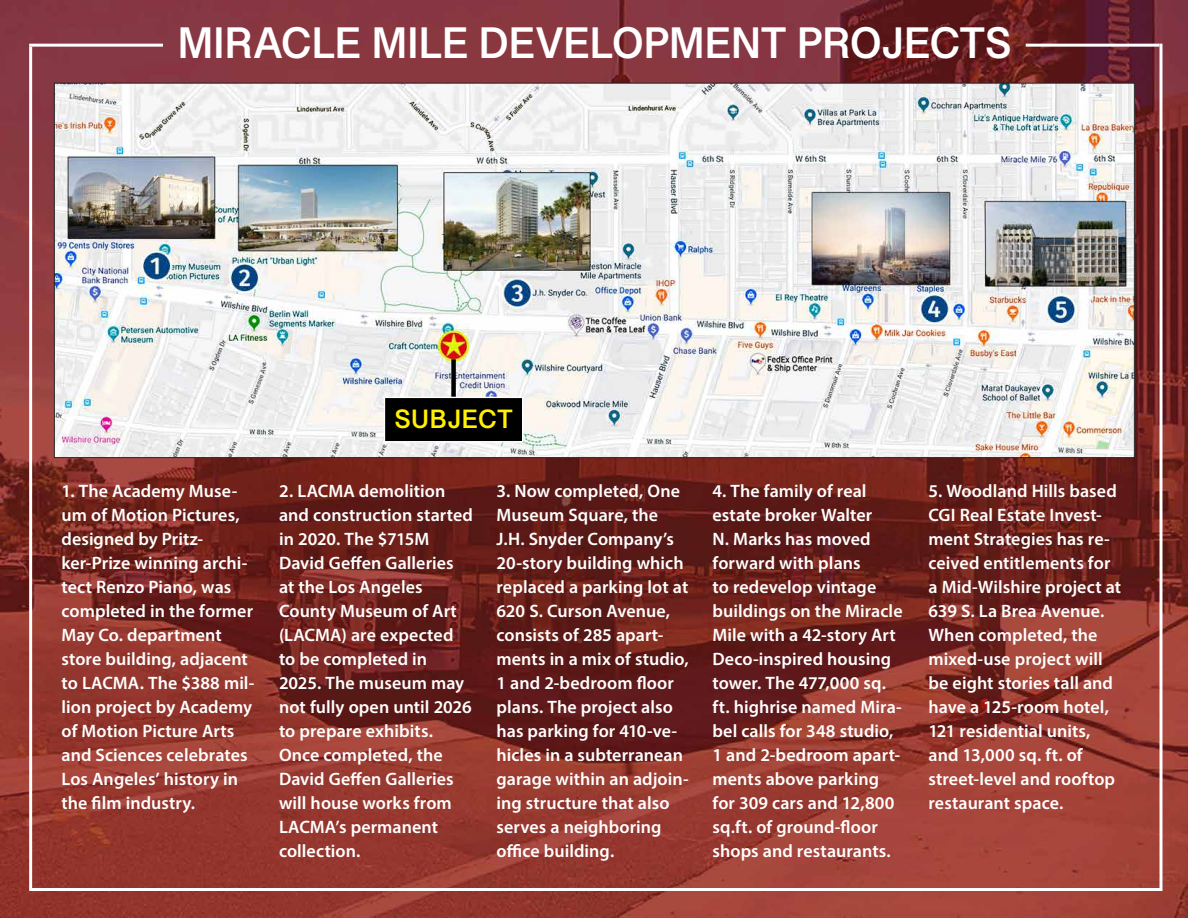
<style>
.page{position:relative;width:1188px;height:918px;background:#fff}
.page>*{position:absolute;margin:0;border:0;box-sizing:border-box;transform-origin:0 0}
.t1{font:700 45px "Grantha Sangam MN";letter-spacing:-.005em;color:#fff}
.t2{font:700 27px "Grantha Sangam MN";letter-spacing:.025em;color:#fff101}
.t3{font:600 18px/24px "Myriad Pro";letter-spacing:.005em;color:#fff}
</style>
<div class="page">
<img style="left:0;top:0;width:1188px;height:918px">
<img style="left:56px;top:85px;width:1077px;height:371px">
<hr style="left:29px;top:47px;width:3px;height:844px;background:#fff">
<hr style="left:31px;top:888px;width:1130px;height:3px;background:#fff">
<hr style="left:1160px;top:44px;width:2px;height:847px;background:#fff">
<hr style="left:1026px;top:44px;width:134px;height:3px;background:#fff">
<hr style="left:29px;top:44px;width:134px;height:3px;background:#fff">
<div style="left:451px;top:359px;width:5px;height:46px;background:#000"></div>
<div style="left:384px;top:397px;width:139px;height:45px;background:#000;border:1px solid #fff"></div>
<h1 class="t1" style="left:178px;top:16px;width:835px">MIRACLE MILE DEVELOPMENT PROJECTS</h1>
<h2 class="t2" style="left:395px;top:403px;width:120px">SUBJECT</h2>
<p class="t3" style="left:279px;top:479px;width:195px">2. LACMA demolition and construction started in 2020. The $715M<br>David Geffen Galleries at the Los Angeles<br>County Museum of Art (LACMA) are expected to be completed in<br>2025. The museum may not fully open until 2026 to prepare exhibits.<br>Once completed, the<br>David Geffen Galleries will house works from<br>LACMA’s permanent collection.</p>
<p class="t3" style="left:62px;top:479px;width:195px">1. The Academy Muse&shy;um of Motion Pictures, designed by Pritz&shy;ker-Prize winning archi&shy;tect Renzo Piano, was completed in the former<br>May Co. department store building, adjacent to LACMA. The $388 mil&shy;lion project by Academy of Motion Picture Arts and Sciences celebrates<br>Los Angeles’ history in the film industry.</p>
<p class="t3" style="left:713px;top:479px;width:192px">4. The family of real estate broker Walter<br>N. Marks has moved forward with plans<br>to redevelop vintage buildings on the Miracle<br>Mile with a 42-story Art<br>Deco-inspired housing tower. The 477,000 sq. ft. highrise named Mira&shy;bel calls for 348 studio,<br>1 and 2-bedroom apart&shy;ments above parking for 309 cars and 12,800 sq.ft. of ground-floor shops and restaurants.</p>
<p class="t3" style="left:929px;top:479px;width:194px">5. Woodland Hills based<br>CGI Real Estate Invest&shy;ment Strategies has re&shy;ceived entitlements for a Mid-Wilshire project at<br>639 S. La Brea Avenue.<br>When completed, the mixed-use project will be eight stories tall and have a 125-room hotel,<br>121 residential units, and 13,000 sq. ft. of street-level and rooftop restaurant space.</p>
<p class="t3" style="left:497px;top:479px;width:194px">3. Now completed, One<br>Museum Square, the<br>J.H. Snyder Company’s<br>20-story building which replaced a parking lot at<br>620 S. Curson Avenue, consists of 285 apart&shy;ments in a mix of studio,<br>1 and 2-bedroom floor plans. The project also has parking for 410-ve&shy;hicles in a subterranean garage within an adjoin&shy;ing structure that also serves a neighboring office building.</p>
</div>
